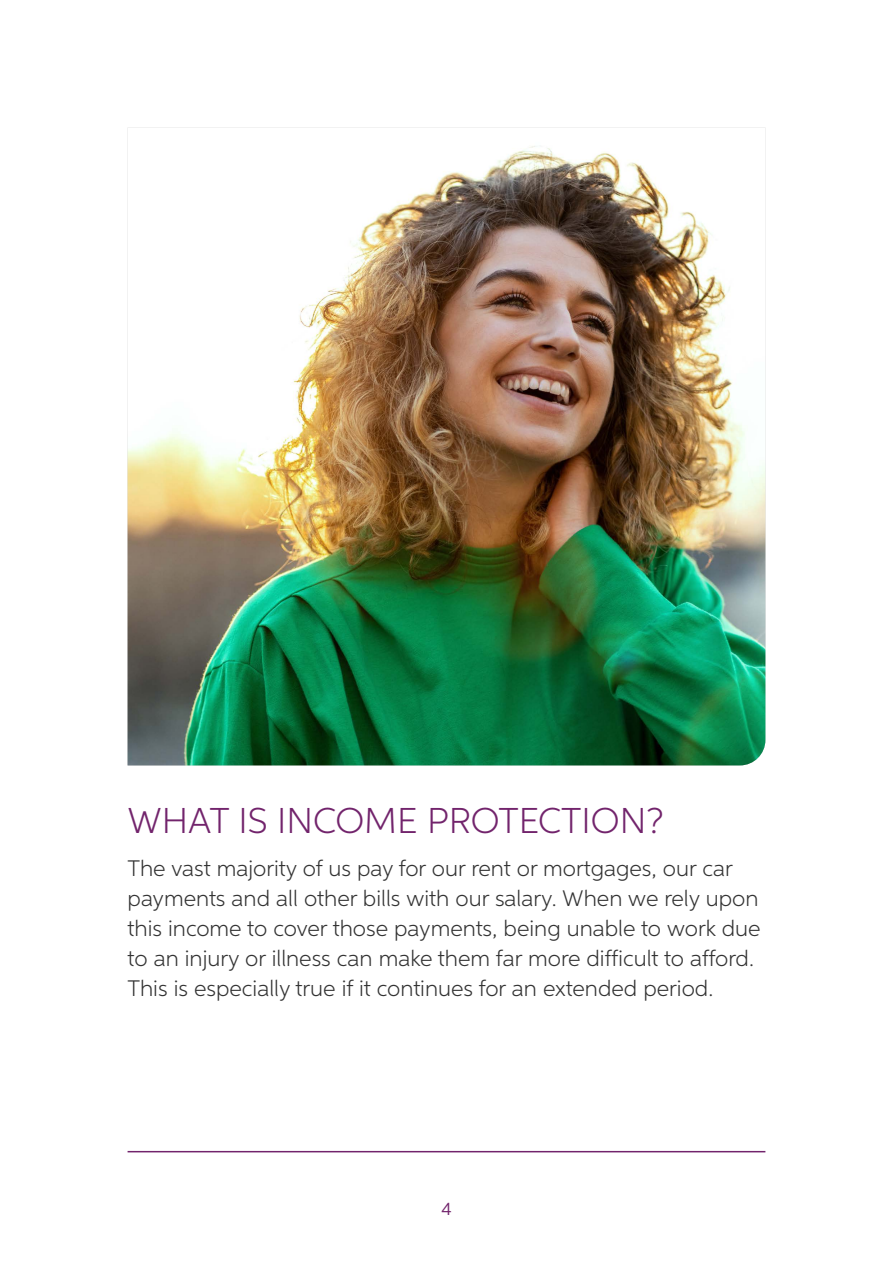
<style>
.page{position:relative;width:893px;height:1263px;background:#fff}
.page>*{position:absolute;margin:0;border:0;box-sizing:border-box;transform-origin:0 0}
.t1{font:300 36px "Aspira";color:#72246c}
.t2{font:300 22.5px/30px "Aspira";color:#333}
.t3{font:18px "Aspira";color:#72246c}
</style>
<div class="page">
<hr style="left:128px;top:1151px;width:637px;height:1px;background:#72246c">
<img style="left:128px;top:146px;width:637px;height:619px">
<h1 class="t1" style="left:128px;top:799px;width:537px">WHAT IS INCOME PROTECTION?</h1>
<p class="t2" style="left:128px;top:852px;width:634px">The vast majority of us pay for our rent or mortgages, our car payments and all other bills with our salary. When we rely upon this income to cover those payments, being unable to work due to an injury or illness can make them far more difficult to afford.<br>This is especially true if it continues for an extended period.</p>
<p class="t3" style="left:441px;top:1198px;width:12px">4</p>
</div>
